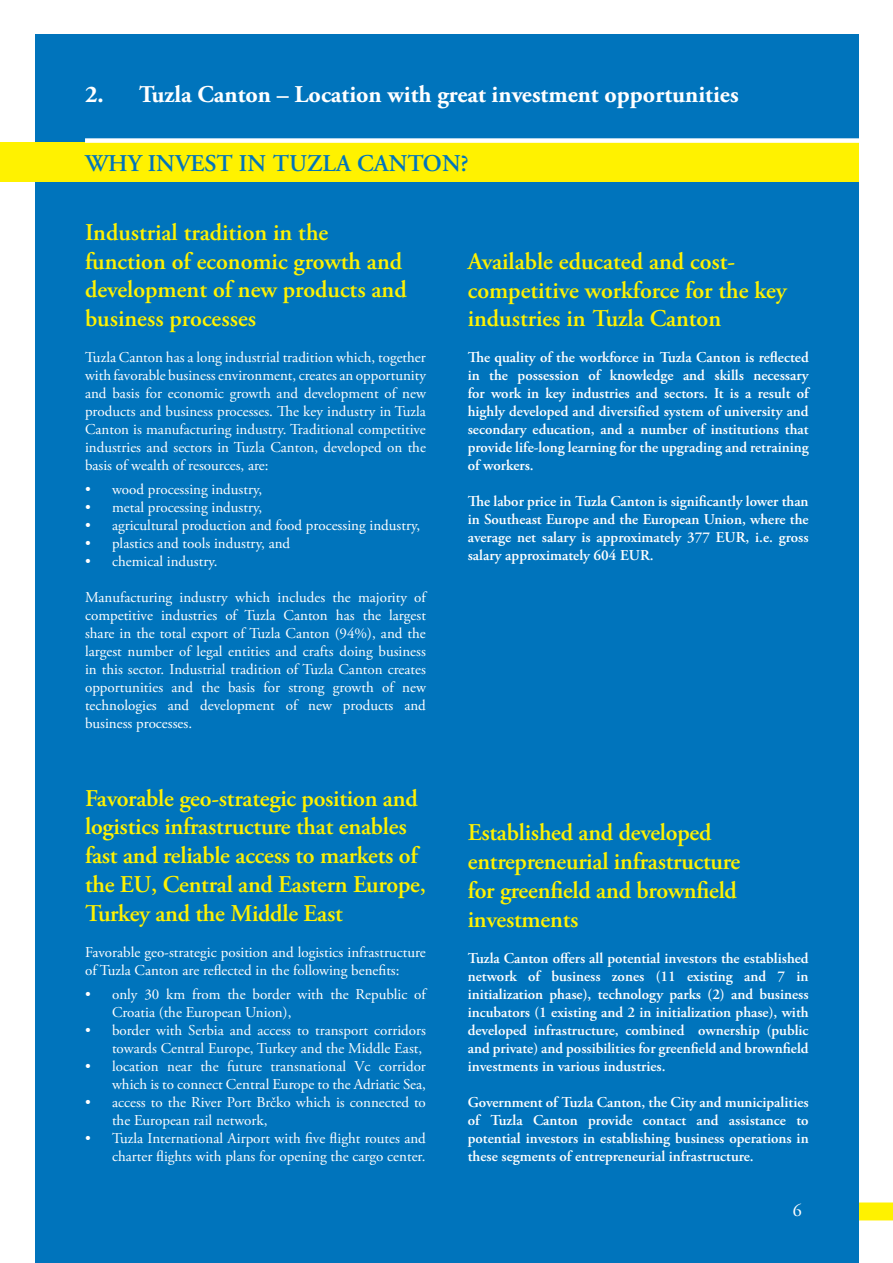
<style>
.page{position:relative;width:893px;height:1263px;background:#fff}
.page>*{position:absolute;margin:0;border:0;box-sizing:border-box;transform-origin:0 0}
.t1{font:600 24px/28.8px "Adobe Garamond Pro";letter-spacing:-.01em;color:#fff200}
.t2{font:700 24px "Adobe Garamond Pro";color:#fff}
.t3{font:600 24px "Adobe Garamond Pro";color:#0074bc}
.t4{font:18px "Adobe Garamond Pro";color:#fff}
.t5{font:15px/18px "Adobe Garamond Pro";color:#fff}
.t6{font:600 15px/18px "Adobe Garamond Pro";color:#fff;text-align:justify}
</style>
<div class="page">
<svg style="left:858px;top:1202px;width:35px;height:18px"></svg>
<div style="left:35px;top:35px;width:823px;height:1228px;background:#0074bc"></div>
<div style="left:0;top:143px;width:858px;height:39px;background:#fff200"></div>
<div style="left:85px;top:138px;width:774px;height:5px;background:#fff"></div>
<h1 class="t2" style="left:85px;top:81px;width:655px">2. Tuzla Canton – Location with great investment opportunities</h1>
<h1 class="t3" style="left:85px;top:150px;width:385px">WHY INVEST IN TUZLA CANTON?</h1>
<h1 class="t1" style="left:85px;top:218px;width:323px">Industrial tradition in the function of economic growth and development of new products and business processes</h1>
<p class="t5" style="left:85px;top:349px;width:342px;text-align:justify">Tuzla Canton has a long industrial tradition which, together with favorable business environment, creates an opportunity and basis for economic growth and development of new products and business processes. The key industry in Tuzla Canton is manufacturing industry. Traditional competitive industries and sectors in Tuzla Canton, developed on the basis of wealth of resources, are:</p>
<p class="t5" style="left:85px;top:481px;width:179px">• wood processing industry,</p>
<p class="t5" style="left:85px;top:499px;width:179px">• metal processing industry,</p>
<p class="t5" style="left:85px;top:517px;width:337px">• agricultural production and food processing industry,</p>
<p class="t5" style="left:85px;top:535px;width:207px">• plastics and tools industry, and</p>
<p class="t5" style="left:85px;top:553px;width:134px">• chemical industry.</p>
<p class="t5" style="left:85px;top:589px;width:342px;text-align:justify">Manufacturing industry which includes the majority of competitive industries of Tuzla Canton has the largest share in the total export of Tuzla Canton (94%), and the largest number of legal entities and crafts doing business in this sector. Industrial tradition of Tuzla Canton creates opportunities and the basis for strong growth of new technologies and development of new products and business processes.</p>
<h1 class="t1" style="left:85px;top:784px;width:342px">Favorable geo-strategic position and logistics infrastructure that enables fast and reliable access to markets of the EU, Central and Eastern Europe, Turkey and the Middle East</h1>
<p class="t5" style="left:85px;top:944px;width:342px">Favorable geo-strategic position and logistics infrastructure of Tuzla Canton are reflected in the following benefits:</p>
<p class="t5" style="left:112px;top:986px;width:315px;text-indent:-27px">• only 30 km from the border with the Republic of<br>Croatia (the European Union),</p>
<p class="t5" style="left:85px;top:1022px;width:342px;text-align:right">• border with Serbia and access to transport corridors towards Central Europe, Turkey and the Middle East,</p>
<p class="t5" style="left:85px;top:1058px;width:342px;text-align:right">• location near the future transnational Vc corridor which is to connect Central Europe to the Adriatic Sea,</p>
<p class="t5" style="left:112px;top:1094px;width:315px;text-indent:-27px">• access to the River Port Brčko which is connected to the European rail network,</p>
<p class="t5" style="left:85px;top:1130px;width:342px;text-align:right">• Tuzla International Airport with five flight routes and charter flights with plans for opening the cargo center.</p>
<h1 class="t1" style="left:468px;top:247px;width:320px">Available educated and cost&shy;competitive workforce for the key industries in Tuzla Canton</h1>
<p class="t6" style="left:468px;top:349px;width:342px">The quality of the workforce in Tuzla Canton is reflected in the possession of knowledge and skills necessary for work in key industries and sectors. It is a result of highly developed and diversified system of university and secondary education, and a number of institutions that provide life-long learning for the upgrading and retraining of workers.</p>
<p class="t6" style="left:468px;top:493px;width:342px">The labor price in Tuzla Canton is significantly lower than in Southeast Europe and the European Union, where the average net salary is approximately 377 EUR, i.e. gross salary approximately 604 EUR.</p>
<h1 class="t1" style="left:468px;top:819px;width:274px">Established and developed entrepreneurial infrastructure for greenfield and brownfield investments</h1>
<p class="t6" style="left:468px;top:949px;width:342px">Tuzla Canton offers all potential investors the established network of business zones (11 existing and 7 in initialization phase), technology parks (2) and business incubators (1 existing and 2 in initialization phase), with developed infrastructure, combined ownership (public and private) and possibilities for greenfield and brownfield investments in various industries.</p>
<p class="t6" style="left:468px;top:1093px;width:342px">Government of Tuzla Canton, the City and municipalities of Tuzla Canton provide contact and assistance to potential investors in establishing business operations in these segments of entrepreneurial infrastructure.</p>
<p class="t4" style="left:793px;top:1199px;width:10px">6</p>
</div>
